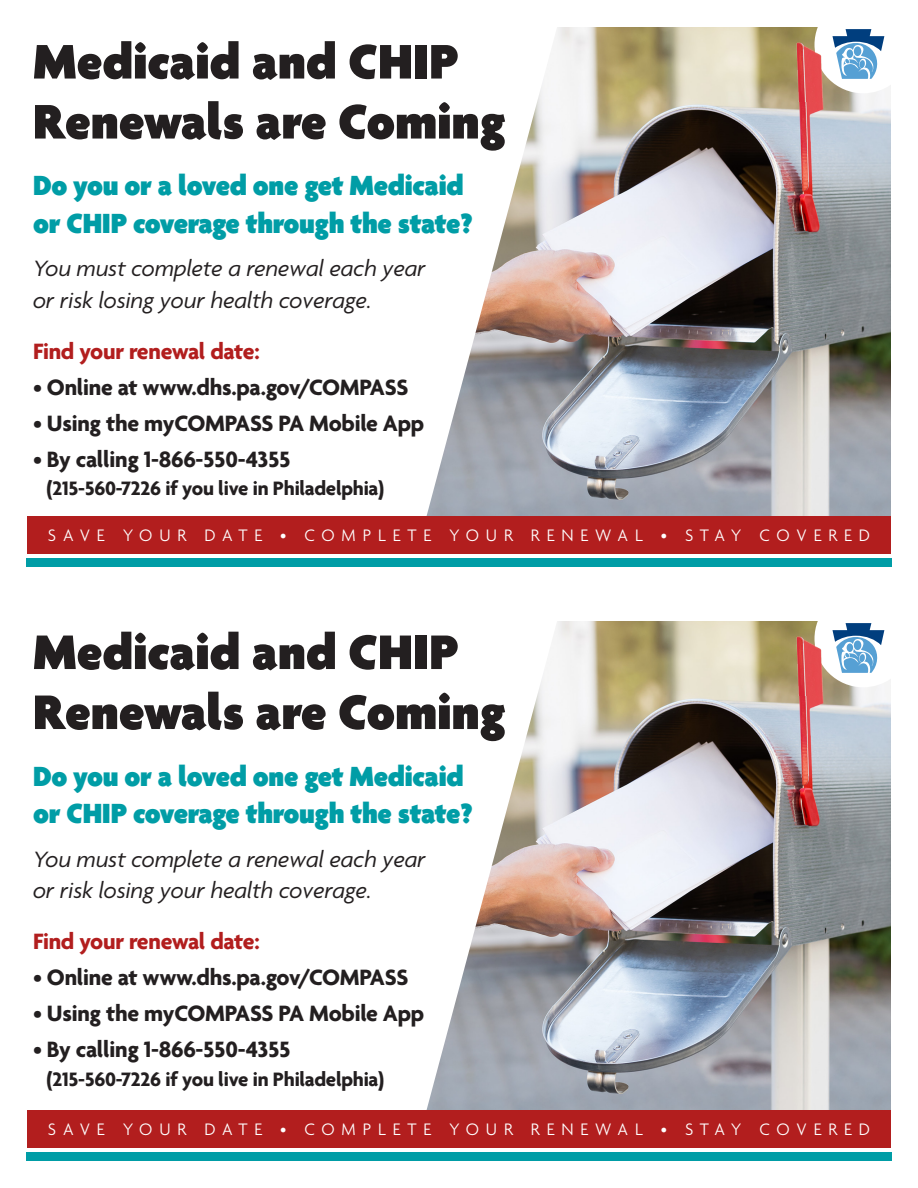
<style>
.page{position:relative;width:918px;height:1188px;background:#fff}
.page>*{position:absolute;margin:0;border:0;box-sizing:border-box;transform-origin:0 0}
.t1{font:900 52.5px/60px "Agenda";color:#231f20}
.t2{font:900 30px/37.5px "Agenda";letter-spacing:-.01em;color:#009da6}
.t3{font:700 24px "Agenda";letter-spacing:-.01em;color:#231f20}
.t4{font:italic 24px/31.5px "Agenda";color:#231f20}
.t5{font:700 24px "Agenda";letter-spacing:-.01em;color:#b21e1e}
.t6{font:700 21px "Agenda";letter-spacing:-.01em;color:#231f20}
.t7{font:300 18px "Agenda";letter-spacing:.39em;color:#fff}
.s1{font-weight:500}
</style>
<div class="page">
<img style="left:427px;top:27px;width:464px;height:489px">
<img style="left:427px;top:621px;width:464px;height:489px">
<div style="left:27px;top:516px;width:864px;height:38px;background:#b21e1e"></div>
<div style="left:27px;top:1110px;width:864px;height:38px;background:#b21e1e"></div>
<div style="left:26px;top:558px;width:866px;height:9px;background:#009da6"></div>
<div style="left:26px;top:1152px;width:866px;height:9px;background:#009da6"></div>
<svg style="left:814px;top:27px;width:77px;height:66px"></svg>
<div style="left:854px;top:46px;width:7px;height:10px;background:#56a0d4;border-radius:50%"></div>
<svg style="left:814px;top:621px;width:77px;height:66px"></svg>
<div style="left:854px;top:640px;width:7px;height:10px;background:#56a0d4;border-radius:50%"></div>
<img style="left:778px;top:35px;width:60px;height:67px">
<img style="left:778px;top:629px;width:60px;height:67px">
<p class="t1" style="left:33px;top:35px;width:474px">Medicaid and CHIP<br>Renewals are Coming</p>
<p class="t2" style="left:33px;top:169px;width:441px">Do you or a loved one get Medicaid or CHIP coverage through the state?</p>
<p class="t4" style="left:33px;top:253px;width:394px">You must complete a renewal each year or risk losing your health coverage.</p>
<p class="t5" style="left:33px;top:338px;width:228px">Find your renewal date:</p>
<p class="t3" style="left:33px;top:374px;width:377px"><span class="s1">•</span> Online at www.dhs.pa.gov/COMPASS</p>
<p class="t3" style="left:33px;top:410px;width:393px"><span class="s1">•</span> Using the myCOMPASS PA Mobile App</p>
<p class="t3" style="left:33px;top:446px;width:259px"><span class="s1">•</span> By calling 1-866-550-4355</p>
<p class="t6" style="left:46px;top:477px;width:339px">(215-560-7226 if you live in Philadelphia)</p>
<p class="t7" style="left:48px;top:525px;width:824px">SAVE YOUR DATE • COMPLETE YOUR RENEWAL • STAY COVERED</p>
<p class="t1" style="left:33px;top:625px;width:474px">Medicaid and CHIP<br>Renewals are Coming</p>
<p class="t2" style="left:33px;top:759px;width:441px">Do you or a loved one get Medicaid or CHIP coverage through the state?</p>
<p class="t4" style="left:33px;top:843px;width:394px">You must complete a renewal each year or risk losing your health coverage.</p>
<p class="t5" style="left:33px;top:929px;width:228px">Find your renewal date:</p>
<p class="t3" style="left:33px;top:965px;width:377px"><span class="s1">•</span> Online at www.dhs.pa.gov/COMPASS</p>
<p class="t3" style="left:33px;top:1001px;width:393px"><span class="s1">•</span> Using the myCOMPASS PA Mobile App</p>
<p class="t3" style="left:33px;top:1037px;width:259px"><span class="s1">•</span> By calling 1-866-550-4355</p>
<p class="t6" style="left:46px;top:1068px;width:339px">(215-560-7226 if you live in Philadelphia)</p>
<p class="t7" style="left:48px;top:1119px;width:824px">SAVE YOUR DATE • COMPLETE YOUR RENEWAL • STAY COVERED</p>
</div>
